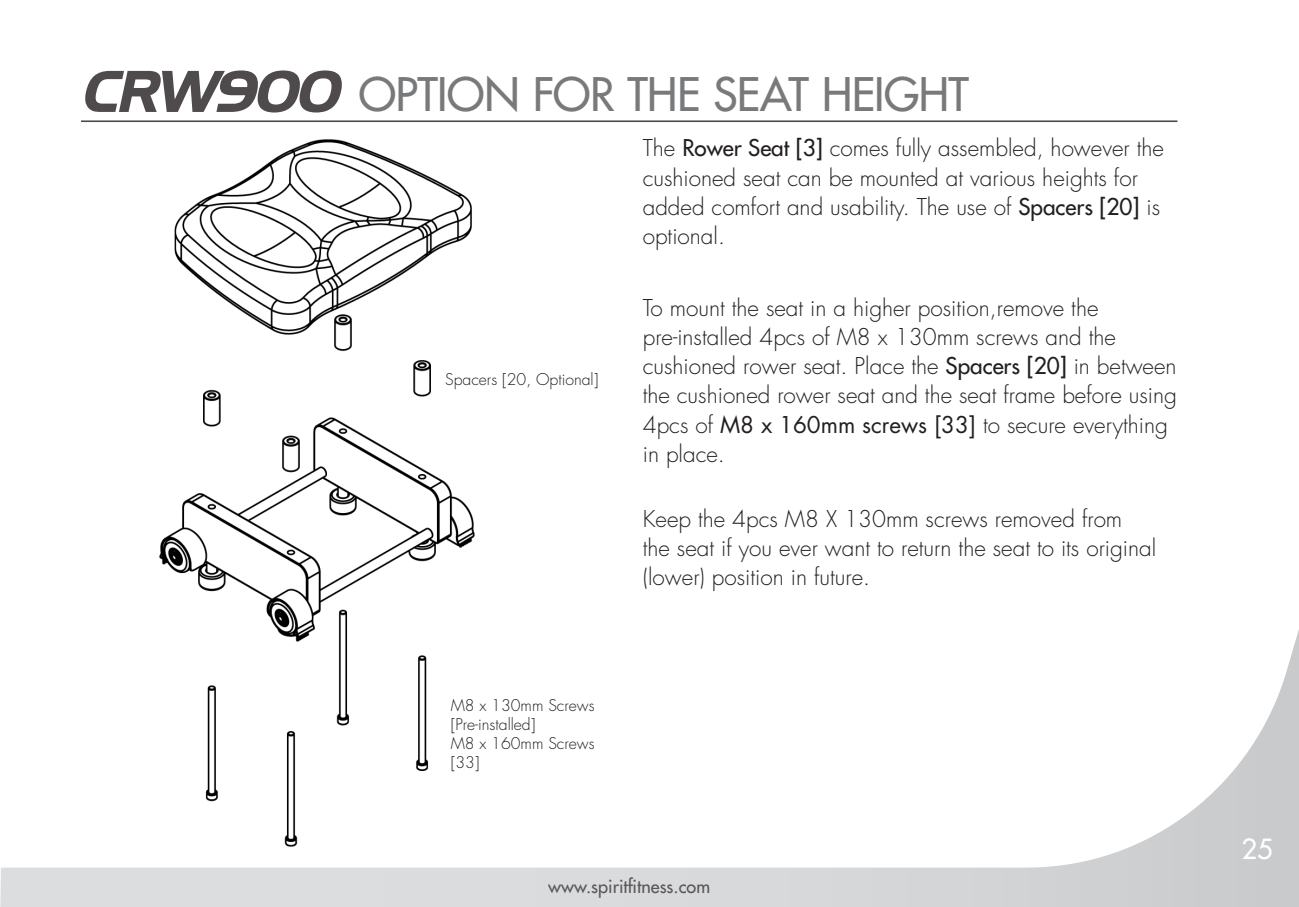
<style>
.page{position:relative;width:1299px;height:907px;background:#fff}
.page>*{position:absolute;margin:0;border:0;box-sizing:border-box;transform-origin:0 0}
.t1{font:500 45px "Futura Std";letter-spacing:-.01em;color:#57585a}
.t2{font:500 27px "Futura Std";color:#fff}
.Body_Bullets{font:300 22.5px/29.2px "Futura Std";color:#231f20}
.t3{font:500 18px "Futura Std";color:#231f20}
.t4{font:300 15.75px/18.9px "Futura Std";color:#231f20}
.s1{font-family:"Hanzel";font-weight:700;font-style:italic;font-size:56.25px;color:#231f20}
.s2{font-weight:500}
.s3{font-weight:400}
</style>
<div class="page">
<svg style="left:0;top:629px;width:1299px;height:277px"></svg>
<hr style="left:81px;top:120px;width:1096px;height:2px;background:#231f20">
<img style="left:158px;top:139px;width:319px;height:709px">
<h1 class="t1" style="left:81px;top:66px;width:889px"><span class="s1">CRW900</span> OPTION FOR THE SEAT HEIGHT</h1>
<p class="Body_Bullets" style="left:643px;top:134px;width:523px">The <span class="s2">Rower Seat [3]</span> comes fully assembled, however the cushioned seat can be mounted at various heights for added comfort and usability. The use of <span class="s2">Spacers [20]</span> is optional.</p>
<p class="t4" style="left:445px;top:370px;width:155px">Spacers [20, Optional]</p>
<p class="t4" style="left:451px;top:696px;width:145px">M8 x 130mm Screws [Pre-installed]</p>
<p class="t4" style="left:451px;top:734px;width:145px">M8 x 160mm Screws</p>
<p class="t4" style="left:451px;top:753px;width:30px">[33]</p>
<p class="Body_Bullets" style="left:643px;top:293px;width:536px">To mount the seat in a higher position,remove the pre-installed 4pcs of M8 x 130mm screws and the cushioned rower seat. Place the <span class="s2">Spacers [20]</span> in between the cushioned rower seat and the seat frame before using 4pcs of <span class="s3">M8 x 160mm screws [33]</span> to secure everything in place.</p>
<p class="Body_Bullets" style="left:643px;top:504px;width:515px">Keep the 4pcs M8 X 130mm screws removed from<br>the seat if you ever want to return the seat to its original (lower) position in future.</p>
<p class="t3" style="left:548px;top:875px;width:163px">www.spiritfitness.com</p>
<p class="t2" style="left:1241px;top:832px;width:33px">25</p>
</div>
